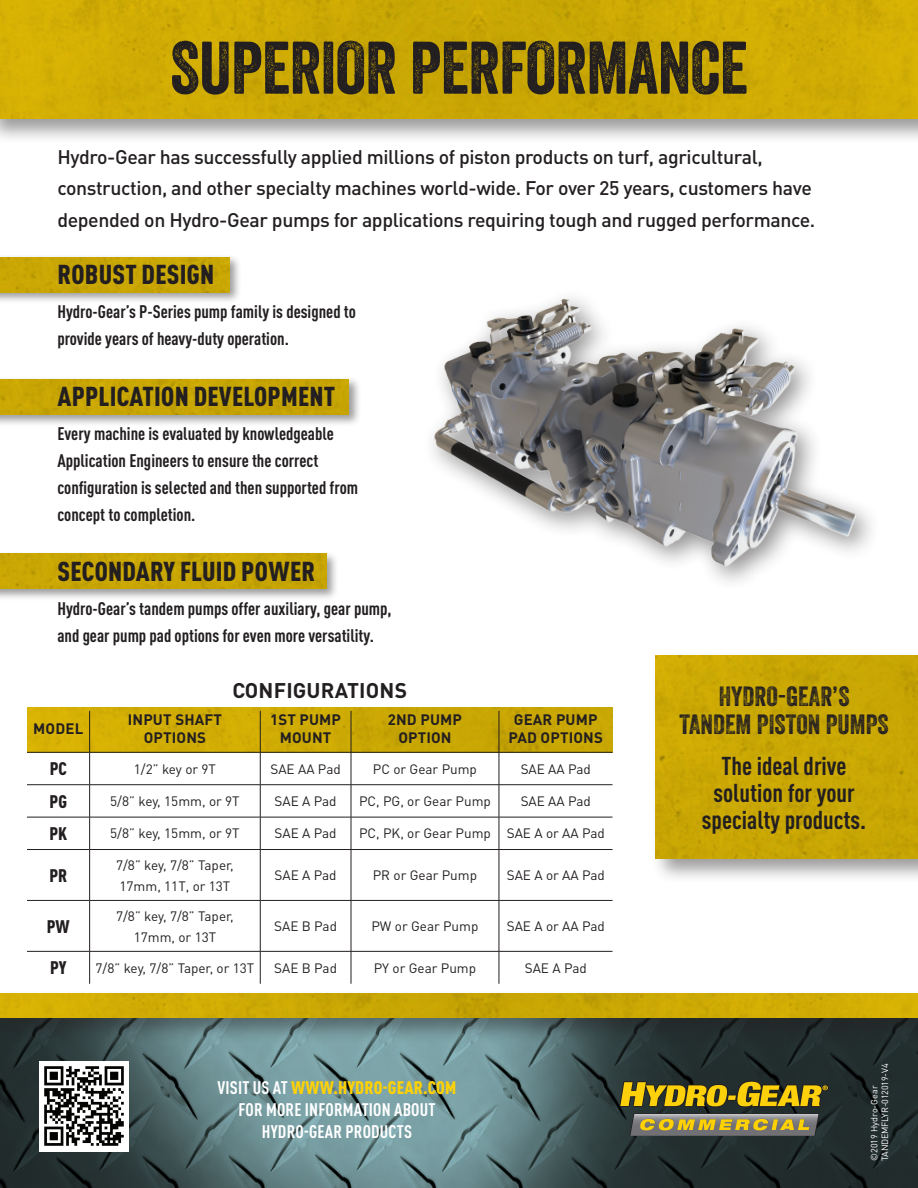
<style>
.page{position:relative;width:918px;height:1188px;background:#fff}
.page>*{position:absolute;margin:0;border:0;box-sizing:border-box;transform-origin:0 0}
.t1{font:72px "Veneer";letter-spacing:-.01em;color:#231f20}
.t2{font:900 condensed 27px "DIN Pro";letter-spacing:.01em;color:#231f20}
.t3{font:27px/28.5px "Veneer Two";color:#231f20;text-align:center}
.t4{font:700 condensed 25.5px/27px "DIN Pro";color:#231f20;text-align:center}
.t5{font:700 21px "DIN Pro";letter-spacing:.01em;color:#231f20}
.t6{font:500 19.5px/31.5px "DIN Pro";letter-spacing:-.02em;color:#231f20}
.t7{font:700 condensed 18px/27px "DIN Pro";color:#231f20}
.t8{font:700 condensed 18px/21.6px "DIN Pro";letter-spacing:.01em;color:#fff;text-align:center}
.t9{font:900 condensed 18px "DIN Pro";color:#231f20}
.t10{font:700 15px/18px "DIN Pro";letter-spacing:.01em;color:#231f20;text-align:center}
.t11{font:13.5px/21px "DIN Pro";color:#231f20}
.t12{font:9px/10.8px "DIN Pro";letter-spacing:-.02em;color:#fff}
.s1{font-weight:900;color:#fed105}
</style>
<div class="page">
<img style="left:0;top:1043px;width:918px;height:145px">
<img style="left:39px;top:1061px;width:90px;height:90px">
<div style="left:651px;top:650px;width:267px;height:234px;background:#231f20;opacity:.45"></div>
<img style="left:656px;top:655px;width:262px;height:203px">
<div style="left:0;top:550px;width:339px;height:51px;background:#231f20;opacity:.45"></div>
<div style="left:0;top:554px;width:327px;height:35px;background:#c8a603"></div>
<div style="left:0;top:376px;width:361px;height:51px;background:#231f20;opacity:.45"></div>
<div style="left:0;top:379px;width:349px;height:35px;background:#c8a503"></div>
<div style="left:0;top:254px;width:242px;height:51px;background:#231f20;opacity:.45"></div>
<div style="left:0;top:257px;width:229px;height:35px;background:#c9a603"></div>
<div style="left:0;top:989px;width:918px;height:54px;background:#231f20;opacity:.45"></div>
<img style="left:0;top:994px;width:918px;height:24px">
<div style="left:0;top:0;width:918px;height:144px;background:#231f20;opacity:.45"></div>
<img style="left:0;top:0;width:918px;height:119px">
<img style="left:27px;top:708px;width:586px;height:44px">
<hr style="left:89px;top:711px;width:1px;height:41px;background:#231f20">
<hr style="left:27px;top:752px;width:63px;height:1px;background:#231f20">
<hr style="left:260px;top:711px;width:1px;height:41px;background:#231f20">
<hr style="left:351px;top:711px;width:1px;height:41px;background:#231f20">
<hr style="left:499px;top:711px;width:1px;height:41px;background:#231f20">
<hr style="left:90px;top:752px;width:170px;height:1px;background:#231f20">
<hr style="left:260px;top:752px;width:91px;height:1px;background:#231f20">
<hr style="left:351px;top:752px;width:148px;height:1px;background:#231f20">
<hr style="left:499px;top:752px;width:114px;height:1px;background:#231f20">
<hr style="left:89px;top:753px;width:1px;height:32px;background:#231f20">
<hr style="left:260px;top:753px;width:1px;height:32px;background:#231f20">
<hr style="left:351px;top:753px;width:1px;height:32px;background:#231f20">
<hr style="left:499px;top:753px;width:1px;height:32px;background:#231f20">
<hr style="left:27px;top:784px;width:63px;height:1px;background:#231f20">
<hr style="left:90px;top:784px;width:170px;height:1px;background:#231f20">
<hr style="left:89px;top:785px;width:1px;height:32px;background:#231f20">
<hr style="left:260px;top:784px;width:91px;height:1px;background:#231f20">
<hr style="left:260px;top:785px;width:1px;height:32px;background:#231f20">
<hr style="left:351px;top:784px;width:148px;height:1px;background:#231f20">
<hr style="left:351px;top:785px;width:1px;height:32px;background:#231f20">
<hr style="left:499px;top:784px;width:114px;height:1px;background:#231f20">
<hr style="left:499px;top:785px;width:1px;height:32px;background:#231f20">
<hr style="left:27px;top:817px;width:63px;height:1px;background:#231f20">
<hr style="left:90px;top:817px;width:170px;height:1px;background:#231f20">
<hr style="left:89px;top:817px;width:1px;height:32px;background:#231f20">
<hr style="left:260px;top:817px;width:91px;height:1px;background:#231f20">
<hr style="left:260px;top:817px;width:1px;height:32px;background:#231f20">
<hr style="left:351px;top:817px;width:148px;height:1px;background:#231f20">
<hr style="left:351px;top:817px;width:1px;height:32px;background:#231f20">
<hr style="left:499px;top:817px;width:114px;height:1px;background:#231f20">
<hr style="left:499px;top:817px;width:1px;height:32px;background:#231f20">
<hr style="left:27px;top:849px;width:63px;height:1px;background:#231f20">
<hr style="left:90px;top:849px;width:170px;height:1px;background:#231f20">
<hr style="left:89px;top:850px;width:1px;height:50px;background:#231f20">
<hr style="left:260px;top:849px;width:91px;height:1px;background:#231f20">
<hr style="left:260px;top:850px;width:1px;height:50px;background:#231f20">
<hr style="left:351px;top:849px;width:148px;height:1px;background:#231f20">
<hr style="left:351px;top:850px;width:1px;height:50px;background:#231f20">
<hr style="left:499px;top:849px;width:114px;height:1px;background:#231f20">
<hr style="left:499px;top:850px;width:1px;height:50px;background:#231f20">
<hr style="left:27px;top:900px;width:63px;height:1px;background:#231f20">
<hr style="left:90px;top:900px;width:170px;height:1px;background:#231f20">
<hr style="left:89px;top:901px;width:1px;height:50px;background:#231f20">
<hr style="left:260px;top:900px;width:91px;height:1px;background:#231f20">
<hr style="left:260px;top:901px;width:1px;height:50px;background:#231f20">
<hr style="left:351px;top:900px;width:148px;height:1px;background:#231f20">
<hr style="left:351px;top:901px;width:1px;height:50px;background:#231f20">
<hr style="left:499px;top:900px;width:114px;height:1px;background:#231f20">
<hr style="left:499px;top:901px;width:1px;height:50px;background:#231f20">
<hr style="left:27px;top:951px;width:63px;height:1px;background:#231f20">
<hr style="left:90px;top:951px;width:170px;height:1px;background:#231f20">
<hr style="left:89px;top:952px;width:1px;height:32px;background:#231f20">
<hr style="left:260px;top:951px;width:91px;height:1px;background:#231f20">
<hr style="left:260px;top:952px;width:1px;height:32px;background:#231f20">
<hr style="left:351px;top:951px;width:148px;height:1px;background:#231f20">
<hr style="left:351px;top:952px;width:1px;height:32px;background:#231f20">
<hr style="left:499px;top:951px;width:114px;height:1px;background:#231f20">
<hr style="left:499px;top:952px;width:1px;height:32px;background:#231f20">
<img style="left:355px;top:298px;width:517px;height:284px">
<svg style="left:619px;top:1081px;width:210px;height:55px;background:#847937"></svg>
<h1 class="t1" style="left:170px;top:24px;width:580px">SUPERIOR PERFORMANCE</h1>
<p class="t6" style="left:57px;top:140px;width:759px">Hydro-Gear has successfully applied millions of piston products on turf, agricultural, construction, and other specialty machines world-wide. For over 25 years, customers have depended on Hydro-Gear pumps for applications requiring tough and rugged performance.</p>
<h2 class="t2" style="left:58px;top:258px;width:158px">ROBUST DESIGN</h2>
<h3 class="t7" style="left:57px;top:298px;width:300px">Hydro-Gear’s P-Series pump family is designed to provide years of heavy-duty operation.</h3>
<h2 class="t2" style="left:58px;top:379px;width:279px">APPLICATION DEVELOPMENT</h2>
<h3 class="t7" style="left:57px;top:419px;width:302px">Every machine is evaluated by knowledgeable Application Engineers to ensure the correct configuration is selected and then supported from concept to completion.</h3>
<h2 class="t2" style="left:58px;top:555px;width:259px">SECONDARY FLUID POWER</h2>
<h3 class="t7" style="left:57px;top:595px;width:336px">Hydro-Gear’s tandem pumps offer auxiliary, gear pump, and gear pump pad options for even more versatility.</h3>
<h3 class="t5" style="left:232px;top:676px;width:176px">CONFIGURATIONS</h3>
<p class="t10" style="left:33px;top:719px;width:52px">MODEL</p>
<p class="t10" style="left:128px;top:710px;width:96px">INPUT SHAFT<br>OPTIONS</p>
<p class="t10" style="left:270px;top:710px;width:72px">1ST PUMP<br>MOUNT</p>
<p class="t10" style="left:388px;top:710px;width:76px">2ND PUMP<br>OPTION</p>
<p class="t10" style="left:509px;top:710px;width:96px">GEAR PUMP<br>PAD OPTIONS</p>
<h3 class="t9" style="left:50px;top:758px;width:19px">PC</h3>
<p class="t11" style="left:134px;top:758px;width:84px">1/2” key or 9T</p>
<p class="t11" style="left:270px;top:758px;width:72px">SAE AA Pad</p>
<p class="t11" style="left:373px;top:758px;width:106px">PC or Gear Pump</p>
<p class="t11" style="left:521px;top:758px;width:72px">SAE AA Pad</p>
<h3 class="t9" style="left:50px;top:790px;width:19px">PG</h3>
<p class="t11" style="left:110px;top:790px;width:131px">5/8” key, 15mm, or 9T</p>
<p class="t11" style="left:275px;top:790px;width:64px">SAE A Pad</p>
<p class="t11" style="left:359px;top:790px;width:133px">PC, PG, or Gear Pump</p>
<p class="t11" style="left:521px;top:790px;width:72px">SAE AA Pad</p>
<h3 class="t9" style="left:49px;top:823px;width:19px">PK</h3>
<p class="t11" style="left:110px;top:823px;width:131px">5/8” key, 15mm, or 9T</p>
<p class="t11" style="left:275px;top:823px;width:64px">SAE A Pad</p>
<p class="t11" style="left:359px;top:823px;width:247px">PC, PK, or Gear Pump SAE A or AA Pad</p>
<h3 class="t9" style="left:49px;top:864px;width:19px">PR</h3>
<p class="t11" style="left:116px;top:854px;width:119px">7/8” key, 7/8” Taper,<br>17mm, 11T, or 13T</p>
<p class="t11" style="left:275px;top:864px;width:64px">SAE A Pad</p>
<p class="t11" style="left:373px;top:864px;width:106px">PR or Gear Pump</p>
<p class="t11" style="left:507px;top:864px;width:100px">SAE A or AA Pad</p>
<h3 class="t9" style="left:47px;top:915px;width:24px">PW</h3>
<p class="t11" style="left:116px;top:905px;width:119px;text-align:center">7/8” key, 7/8” Taper,<br>17mm, or 13T</p>
<p class="t11" style="left:274px;top:915px;width:64px">SAE B Pad</p>
<p class="t11" style="left:371px;top:915px;width:108px">PW or Gear Pump</p>
<p class="t11" style="left:507px;top:915px;width:100px">SAE A or AA Pad</p>
<h3 class="t9" style="left:50px;top:957px;width:18px">PY</h3>
<p class="t11" style="left:96px;top:957px;width:160px">7/8” key, 7/8” Taper, or 13T</p>
<p class="t11" style="left:274px;top:957px;width:64px">SAE B Pad</p>
<p class="t11" style="left:374px;top:957px;width:104px">PY or Gear Pump</p>
<p class="t11" style="left:525px;top:957px;width:64px">SAE A Pad</p>
<h3 class="t8" style="left:217px;top:1077px;width:240px">VISIT US AT <span class="s1">WWW.HYDRO-GEAR.COM<br></span>FOR MORE INFORMATION ABOUT<br>HYDRO-GEAR PRODUCTS</h3>
<h2 class="t3" style="left:680px;top:681px;width:210px">HYDRO-GEAR’S<br>TANDEM PISTON PUMPS</h2>
<h3 class="t4" style="left:702px;top:752px;width:166px">The ideal drive solution for your specialty products.</h3>
<p class="t12" style="left:868px;top:1161px;width:99px;rotate:-90deg">©2019 Hydro-Gear<br>TANDEMFLYR-012019-V4</p>
</div>
